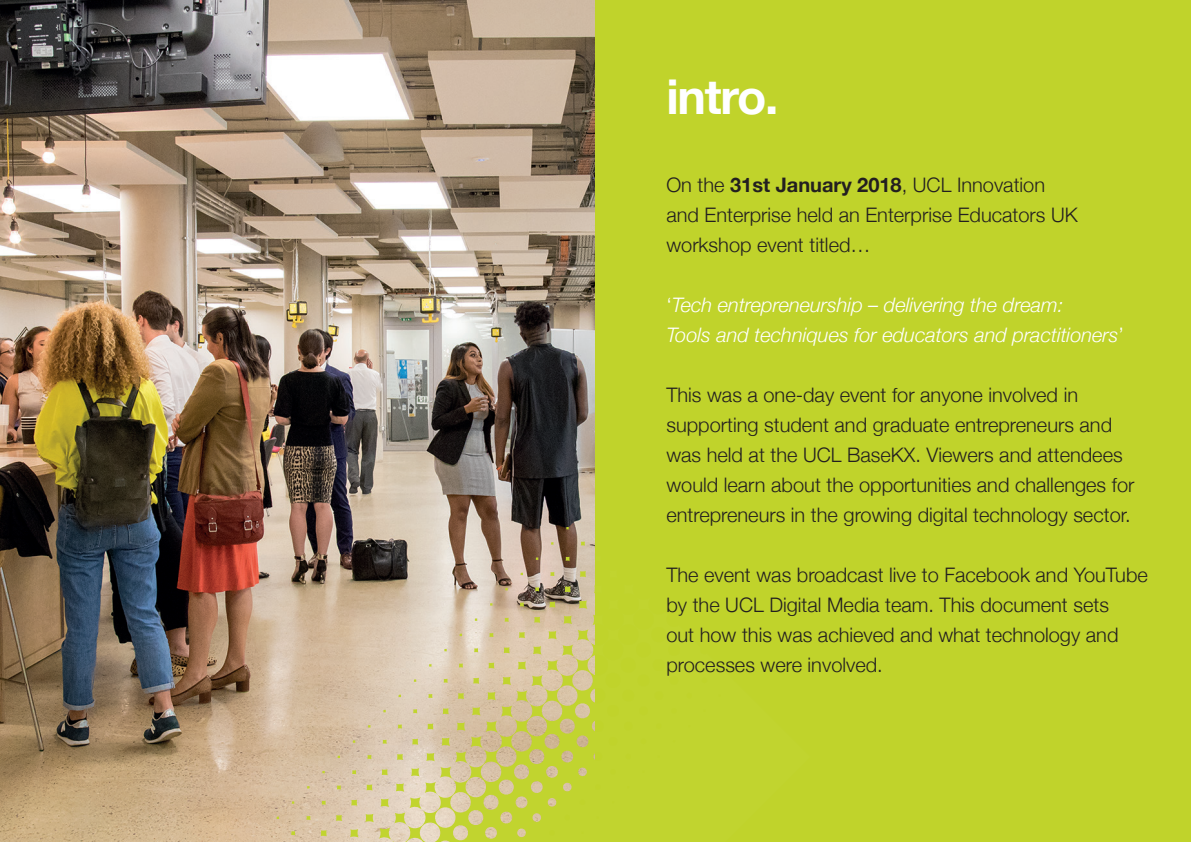
<style>
.page{position:relative;width:1191px;height:842px;background:#fff}
.page>*{position:absolute;margin:0;border:0;box-sizing:border-box;transform-origin:0 0}
.t1{font:700 48px "Helvetica Neue";letter-spacing:-.025em;color:#fff}
.t2{font:300 20px/30px "Helvetica Neue";color:#231f20}
.t3{font:italic 300 20px/30px "Helvetica Neue";color:#fff}
.s1{font-weight:700}
.s2{font-style:normal}
</style>
<div class="page">
<img style="left:0;top:0;width:595px;height:842px">
<div style="left:595px;top:0;width:596px;height:842px;background:#c0d32b"></div>
<svg style="left:322px;top:801px;width:4px;height:4px"></svg>
<svg style="left:565px;top:557px;width:4px;height:4px"></svg>
<svg style="left:550px;top:572px;width:4px;height:4px"></svg>
<svg style="left:580px;top:571px;width:6px;height:6px"></svg>
<svg style="left:291px;top:831px;width:4px;height:4px"></svg>
<svg style="left:321px;top:830px;width:6px;height:6px"></svg>
<svg style="left:306px;top:816px;width:4px;height:4px"></svg>
<svg style="left:581px;top:542px;width:4px;height:4px"></svg>
<svg style="left:333px;top:583px;width:262px;height:259px;background:#d2c792"></svg>
<h1 class="t1" style="left:666px;top:59px;width:114px">intro.</h1>
<p class="t2" style="left:666px;top:168px;width:413px">On the <span class="s1">31st January 2018</span>, UCL Innovation and Enterprise held an Enterprise Educators UK workshop event titled…</p>
<p class="t3" style="left:666px;top:289px;width:459px"><span class="s2">‘</span>Tech entrepreneurship – delivering the dream:<br>Tools and techniques for educators and practitioners<span class="s2">’</span></p>
<p class="t2" style="left:666px;top:378px;width:469px">This was a one-day event for anyone involved in supporting student and graduate entrepreneurs and was held at the UCL BaseKX. Viewers and attendees would learn about the opportunities and challenges for entrepreneurs in the growing digital technology sector.</p>
<p class="t2" style="left:666px;top:558px;width:483px">The event was broadcast live to Facebook and YouTube by the UCL Digital Media team. This document sets<br>out how this was achieved and what technology and processes were involved.</p>
</div>
